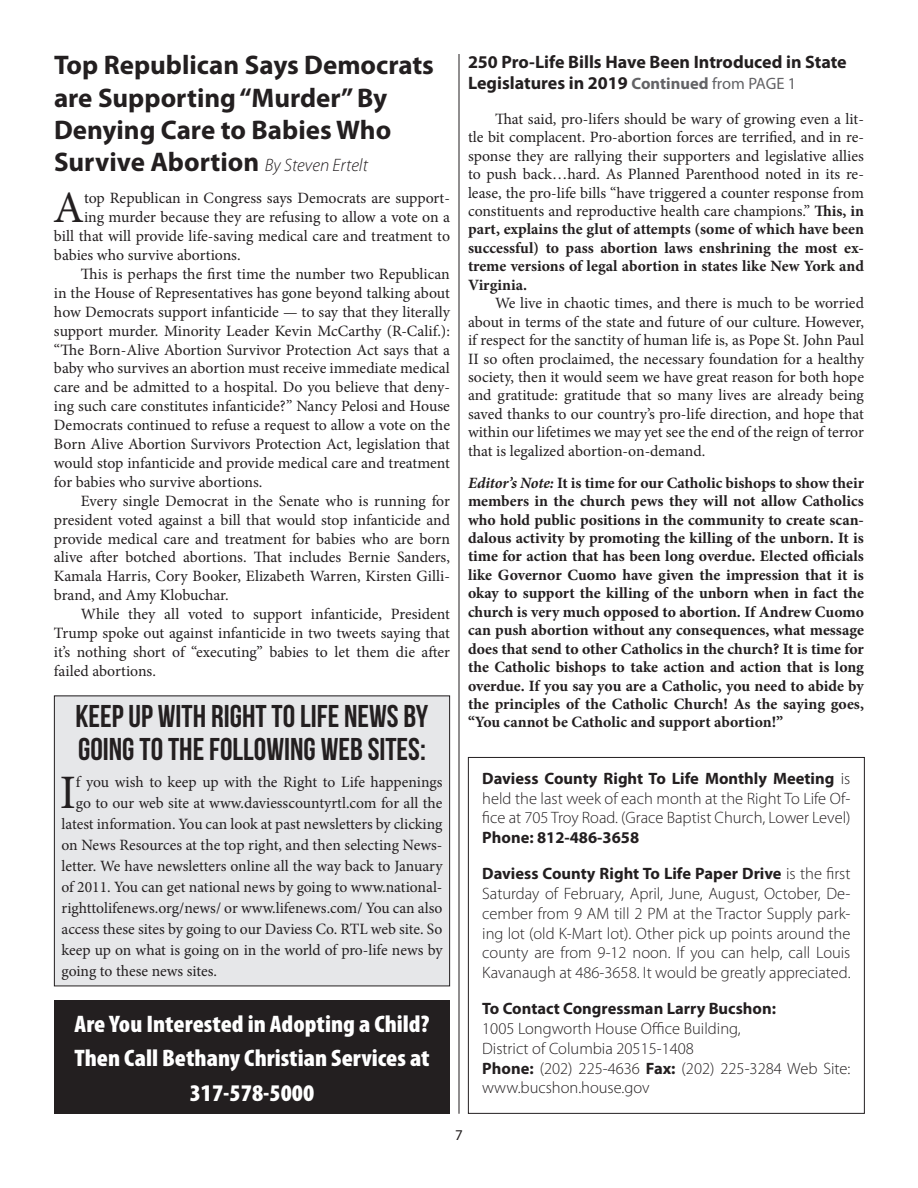
<style>
.page{position:relative;width:918px;height:1188px;background:#fff}
.page>*{position:absolute;margin:0;border:0;box-sizing:border-box;transform-origin:0 0}
.t1{font:48px "Minion Pro";color:#231f20}
.t2{font:44.85px "Minion Pro";color:#231f20}
.t3{font:31.5px/33px "Bebas Neue";color:#231f20}
.t4{font:700 27px/32.4px "Myriad Pro";color:#231f20}
.t5{font:900 condensed 24px/34.5px "Myriad Pro";color:#fff;text-align:center;scale:1.05 1}
.t6{font:700 18px/21.6px "Myriad Pro";color:#231f20}
.t7{font:300 16.5px/19.8px "Myriad Pro";color:#231f20;text-align:justify}
.t8{font:700 16.5px/36px "Myriad Pro";color:#231f20}
.t9{font:15.75px/18.5px "Minion Pro";color:#231f20;text-align:justify}
.t10{font:700 15.75px/18.5px "Minion Pro";color:#231f20;text-align:justify}
.t11{font:15px "Myriad Pro";color:#231f20}
.s1{font-weight:300;font-style:italic;font-size:18px}
.s2{font-size:16.5px;color:#636366}
.s3{font-weight:400;font-size:16.5px;color:#636366}
.s4{font-weight:700}
.s5{font-style:italic}
.s6{font-weight:300}
</style>
<div class="page">
<div style="left:468px;top:757px;width:397px;height:357px;border:1px solid #231f20"></div>
<hr style="left:459px;top:54px;width:1px;height:1060px;background:#231f20">
<div style="left:54px;top:696px;width:396px;height:290px;background:#e6e7e9"></div>
<div style="left:54px;top:696px;width:396px;height:290px;border:1px solid #231f20"></div>
<div style="left:54px;top:1000px;width:396px;height:114px;background:#231f20"></div>
<h3 class="t4" style="left:54px;top:48px;width:382px">Top Republican Says Democrats are Supporting “Murder” By<br>Denying Care to Babies Who<br>Survive Abortion <span class="s1">By Steven Ertelt</span></h3>
<h2 class="t2" style="left:53px;top:178px;width:32px">A</h2>
<p class="t9" style="left:84px;top:189px;width:367px">top Republican in Congress says Democrats are support-</p>
<p class="t9" style="left:84px;top:208px;width:367px">ing murder because they are refusing to allow a vote on a</p>
<p class="t9" style="left:54px;top:227px;width:398px">bill that will provide life-saving medical care and treatment to</p>
<p class="t9" style="left:54px;top:246px;width:188px">babies who survive abortions.</p>
<p class="t9" style="left:81px;top:265px;width:370px">This is perhaps the first time the number two Republican</p>
<p class="t9" style="left:54px;top:284px;width:397px">in the House of Representatives has gone beyond talking about</p>
<p class="t9" style="left:54px;top:303px;width:397px">how Democrats support infanticide — to say that they literally</p>
<p class="t9" style="left:54px;top:321px;width:398px">support murder. Minority Leader Kevin McCarthy (R-Calif.):</p>
<p class="t9" style="left:54px;top:340px;width:398px">“The Born-Alive Abortion Survivor Protection Act says that a</p>
<p class="t9" style="left:54px;top:359px;width:397px">baby who survives an abortion must receive immediate medical</p>
<p class="t9" style="left:54px;top:378px;width:397px">care and be admitted to a hospital. Do you believe that deny-</p>
<p class="t9" style="left:54px;top:397px;width:398px">ing such care constitutes infanticide?” Nancy Pelosi and House</p>
<p class="t9" style="left:54px;top:416px;width:398px">Democrats continued to refuse a request to allow a vote on the</p>
<p class="t9" style="left:54px;top:435px;width:398px">Born Alive Abortion Survivors Protection Act, legislation that</p>
<p class="t9" style="left:54px;top:454px;width:398px">would stop infanticide and provide medical care and treatment</p>
<p class="t9" style="left:54px;top:473px;width:210px">for babies who survive abortions.</p>
<p class="t9" style="left:81px;top:492px;width:370px">Every single Democrat in the Senate who is running for</p>
<p class="t9" style="left:54px;top:510px;width:398px">president voted against a bill that would stop infanticide and</p>
<p class="t9" style="left:54px;top:529px;width:398px">provide medical care and treatment for babies who are born</p>
<p class="t9" style="left:54px;top:548px;width:397px">alive after botched abortions. That includes Bernie Sanders,</p>
<p class="t9" style="left:54px;top:567px;width:397px">Kamala Harris, Cory Booker, Elizabeth Warren, Kirsten Gilli-</p>
<p class="t9" style="left:54px;top:586px;width:176px">brand, and Amy Klobuchar.</p>
<p class="t9" style="left:81px;top:605px;width:370px">While they all voted to support infanticide, President</p>
<p class="t9" style="left:54px;top:624px;width:398px">Trump spoke out against infanticide in two tweets saying that</p>
<p class="t9" style="left:54px;top:643px;width:397px">it’s nothing short of “executing” babies to let them die after</p>
<p class="t9" style="left:54px;top:662px;width:103px">failed abortions.</p>
<h3 class="t3" style="left:76px;top:699px;width:354px">KEEP UP WITH RIGHT TO LIFE NEWS BY<br>GOING TO THE FOLLOWING WEB SITES:</h3>
<h1 class="t1" style="left:60px;top:761px;width:18px">I</h1>
<p class="t9" style="left:76px;top:773px;width:368px">f you wish to keep up with the Right to Life happenings</p>
<p class="t9" style="left:76px;top:794px;width:368px">go to our web site at www.daviesscountyrtl.com for all the</p>
<p class="t9" style="left:62px;top:815px;width:383px">latest information. You can look at past newsletters by clicking</p>
<p class="t9" style="left:62px;top:836px;width:382px">on News Resources at the top right, and then selecting News-</p>
<p class="t9" style="left:62px;top:857px;width:383px">letter. We have newsletters online all the way back to January</p>
<p class="t9" style="left:62px;top:878px;width:383px">of 2011. You can get national news by going to www.national-</p>
<p class="t9" style="left:62px;top:899px;width:383px">righttolifenews.org/news/ or www.lifenews.com/ You can also</p>
<p class="t9" style="left:62px;top:920px;width:382px">access these sites by going to our Daviess Co. RTL web site. So</p>
<p class="t9" style="left:62px;top:941px;width:383px">keep up on what is going on in the world of pro-life news by</p>
<p class="t9" style="left:62px;top:962px;width:157px">going to these news sites.</p>
<h3 class="t5" style="left:75px;top:1006px;width:340px">Are You Interested in Adopting a Child?<br>Then Call Bethany Christian Services at<br>317-578-5000</h3>
<p class="t6" style="left:468px;top:50px;width:380px">250 Pro-Life Bills Have Been Introduced in State<br>Legislatures in 2019 <span class="s2">Continued</span> <span class="s3">from PAGE 1</span></p>
<p class="t9" style="left:468px;top:110px;width:398px;text-indent:27px">That said, pro-lifers should be wary of growing even a lit&shy;tle bit complacent. Pro-abortion forces are terrified, and in re&shy;sponse they are rallying their supporters and legislative allies to push back…hard. As Planned Parenthood noted in its re&shy;lease, the pro-life bills “have triggered a counter response from constituents and reproductive health care champions.” <span class="s4">This, in part, explains the glut of attempts (some of which have been successful) to pass abortion laws enshrining the most ex&shy;treme versions of legal abortion in states like New York and Virginia.</span></p>
<p class="t9" style="left:468px;top:294px;width:398px;text-indent:27px">We live in chaotic times, and there is much to be worried about in terms of the state and future of our culture. However, if respect for the sanctity of human life is, as Pope St. John Paul II so often proclaimed, the necessary foundation for a healthy society, then it would seem we have great reason for both hope and gratitude: gratitude that so many lives are already being saved thanks to our country’s pro-life direction, and hope that within our lifetimes we may yet see the end of the reign of terror that is legalized abortion-on-demand.</p>
<p class="t10" style="left:468px;top:473px;width:398px"><span class="s5">Editor’s Note:</span> It is time for our Catholic bishops to show their members in the church pews they will not allow Catholics who hold public positions in the community to create scan&shy;dalous activity by promoting the killing of the unborn. It is time for action that has been long overdue. Elected officials like Governor Cuomo have given the impression that it is okay to support the killing of the unborn when in fact the church is very much opposed to abortion. If Andrew Cuomo can push abortion without any consequences, what message does that send to other Catholics in the church? It is time for the Catholic bishops to take action and action that is long overdue. If you say you are a Catholic, you need to abide by the principles of the Catholic Church! As the saying goes, “You cannot be Catholic and support abortion!”</p>
<p class="t7" style="left:482px;top:768px;width:370px"><span class="s4">Daviess County Right To Life Monthly Meeting</span> is held the last week of each month at the Right To Life Of&shy;fice at 705 Troy Road. (Grace Baptist Church, Lower Level)</p>
<p class="t8" style="left:482px;top:819px;width:370px">Phone: 812-486-3658<br>Daviess County Right To Life Paper Drive <span class="s6">is the first</span></p>
<p class="t7" style="left:482px;top:883px;width:370px">Saturday of February, April, June, August, October, De&shy;cember from 9 AM till 2 PM at the Tractor Supply park&shy;ing lot (old K-Mart lot). Other pick up points around the county are from 9-12 noon. If you can help, call Louis Kavanaugh at 486-3658. It would be greatly appreciated.</p>
<p class="t8" style="left:482px;top:990px;width:295px">To Contact Congressman Larry Bucshon:</p>
<p class="t7" style="left:482px;top:1018px;width:370px;text-align:left">1005 Longworth House Office Building,<br>District of Columbia 20515-1408<br><span class="s4">Phone:</span> (202) 225-4636 <span class="s4">Fax:</span> (202) 225-3284 Web Site: www.bucshon.house.gov</p>
<p class="t11" style="left:455px;top:1126px;width:9px">7</p>
</div>
